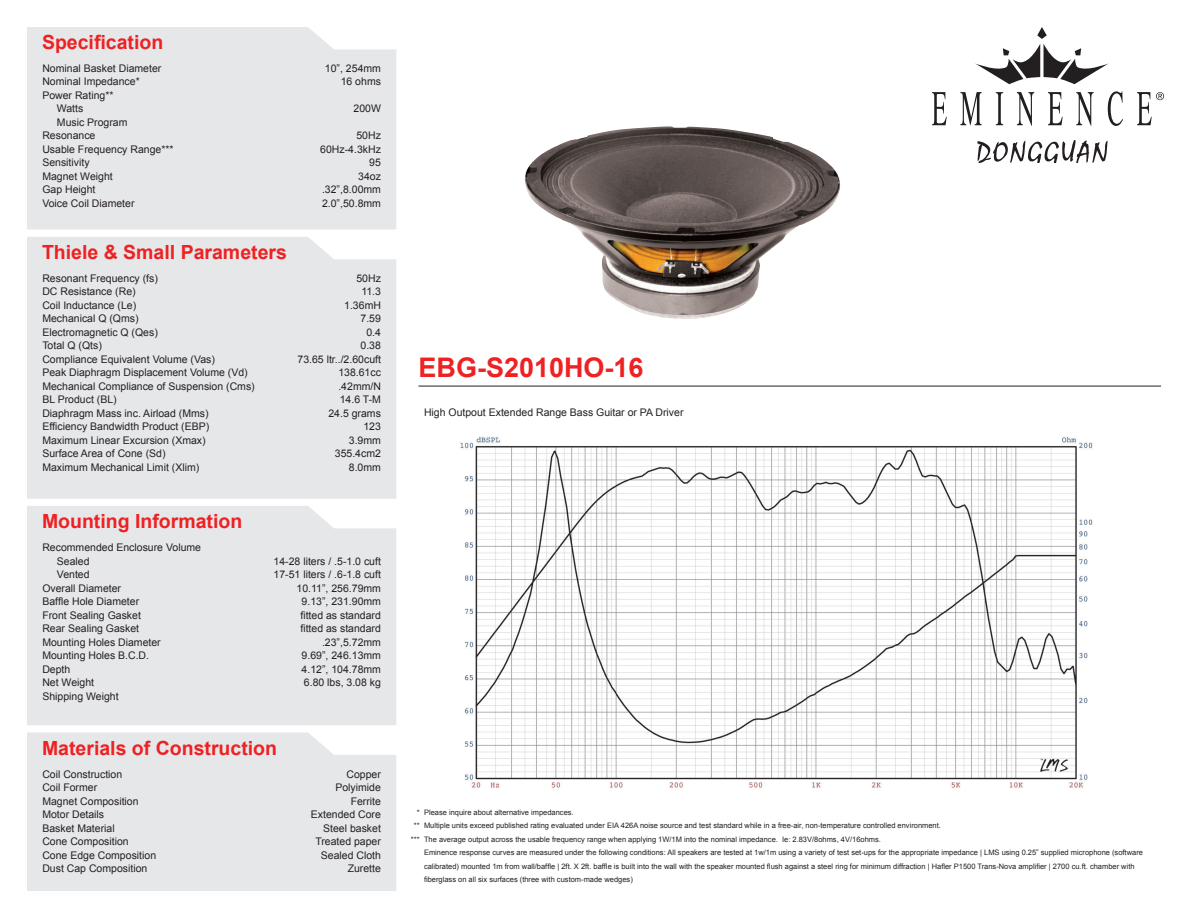
<style>
.page{position:relative;width:1188px;height:918px;background:#fff}
.page>*{position:absolute;margin:0;border:0;box-sizing:border-box;transform-origin:0 0}
.t1{font:700 27px "Arial";color:#ee2123}
.t2{font:700 19.5px "Arial";color:#ee2123}
.t3{font:10.5px/13.5px "Arial";color:#231f20;text-align:right}
.t4{font:7.5px/13.5px "Arial";color:#231f20}
</style>
<div class="page">
<svg style="left:975px;top:27px;width:134px;height:57px"></svg>
<svg style="left:932px;top:92px;width:15px;height:33px"></svg>
<svg style="left:960px;top:92px;width:22px;height:33px"></svg>
<svg style="left:996px;top:92px;width:7px;height:33px"></svg>
<svg style="left:1017px;top:92px;width:17px;height:34px"></svg>
<svg style="left:1048px;top:92px;width:15px;height:33px"></svg>
<svg style="left:1076px;top:92px;width:18px;height:34px"></svg>
<svg style="left:1108px;top:91px;width:15px;height:35px"></svg>
<svg style="left:1137px;top:92px;width:27px;height:33px"></svg>
<svg style="left:977px;top:140px;width:131px;height:22px"></svg>
<hr style="left:418px;top:386px;width:743px;height:1px;background:#231f20">
<div style="left:27px;top:237px;width:369px;height:262px;background:#e6e7e9"></div>
<div style="left:27px;top:27px;width:369px;height:203px;background:#e6e7e9"></div>
<div style="left:27px;top:506px;width:369px;height:219px;background:#e6e7e9"></div>
<div style="left:27px;top:732px;width:369px;height:159px;background:#e6e7e9"></div>
<img style="left:525px;top:126px;width:315px;height:193px">
<img style="left:460px;top:437px;width:633px;height:351px">
<h2 class="t2" style="left:42px;top:29px;width:123px">Specification</h2>
<p class="t3" style="left:42px;top:61px;width:121px">Nominal Basket Diameter</p>
<p class="t3" style="left:42px;top:75px;width:99px">Nominal Impedance*</p>
<p class="t3" style="left:42px;top:88px;width:73px">Power Rating**</p>
<p class="t3" style="left:57px;top:102px;width:28px">Watts</p>
<p class="t3" style="left:57px;top:115px;width:72px">Music Program</p>
<p class="t3" style="left:42px;top:129px;width:55px">Resonance</p>
<p class="t3" style="left:42px;top:142px;width:133px">Usable Frequency Range***</p>
<p class="t3" style="left:42px;top:156px;width:49px">Sensitivity</p>
<p class="t3" style="left:42px;top:169px;width:72px">Magnet Weight</p>
<p class="t3" style="left:42px;top:183px;width:55px">Gap Height</p>
<p class="t3" style="left:42px;top:196px;width:94px">Voice Coil Diameter</p>
<h2 class="t2" style="left:42px;top:239px;width:246px">Thiele &amp; Small Parameters</h2>
<p class="t3" style="left:325px;top:61px;width:58px">10”, 254mm<br>16 ohms</p>
<p class="t3" style="left:354px;top:102px;width:29px">200W</p>
<p class="t3" style="left:320px;top:129px;width:62px">50Hz<br>60Hz-4.3kHz<br>95<br>34oz .32”,8.00mm<br>2.0”,50.8mm</p>
<p class="t3" style="left:42px;top:271px;width:214px;text-align:left">Resonant Frequency (fs)<br>DC Resistance (Re)<br>Coil Inductance (Le)<br>Mechanical Q (Qms)<br>Electromagnetic Q (Qes)<br>Total Q (Qts)<br>Compliance Equivalent Volume (Vas)<br>Peak Diaphragm Displacement Volume (Vd)<br>Mechanical Compliance of Suspension (Cms)<br>BL Product (BL)<br>Diaphragm Mass inc. Airload (Mms)<br>Efficiency Bandwidth Product (EBP)<br>Maximum Linear Excursion (Xmax)<br>Surface Area of Cone (Sd)<br>Maximum Mechanical Limit (Xlim)</p>
<p class="t3" style="left:298px;top:271px;width:85px">50Hz<br>11.3<br>1.36mH<br>7.59<br>0.4<br>0.38<br>73.65 ltr../2.60cuft<br>138.61cc .42mm/N<br>14.6 T-M<br>24.5 grams<br>123<br>3.9mm<br>355.4cm2<br>8.0mm</p>
<h2 class="t2" style="left:42px;top:509px;width:202px">Mounting Information</h2>
<p class="t3" style="left:42px;top:541px;width:160px">Recommended Enclosure Volume</p>
<p class="t3" style="left:57px;top:555px;width:34px">Sealed</p>
<p class="t3" style="left:57px;top:568px;width:34px">Vented</p>
<p class="t3" style="left:42px;top:582px;width:80px">Overall Diameter</p>
<p class="t3" style="left:42px;top:595px;width:98px">Baffle Hole Diameter</p>
<p class="t3" style="left:42px;top:609px;width:100px">Front Sealing Gasket</p>
<p class="t3" style="left:42px;top:622px;width:98px">Rear Sealing Gasket</p>
<p class="t3" style="left:42px;top:636px;width:120px">Mounting Holes Diameter</p>
<p class="t3" style="left:42px;top:649px;width:108px">Mounting Holes B.C.D.</p>
<p class="t3" style="left:42px;top:663px;width:30px">Depth</p>
<p class="t3" style="left:42px;top:676px;width:53px">Net Weight</p>
<p class="t3" style="left:42px;top:690px;width:78px">Shipping Weight</p>
<p class="t3" style="left:274px;top:555px;width:109px">14-28 liters / .5-1.0 cuft<br>17-51 liters / .6-1.8 cuft<br>10.11”, 256.79mm<br>9.13”, 231.90mm<br>fitted as standard<br>fitted as standard .23”,5.72mm<br>9.69”, 246.13mm<br>4.12”, 104.78mm<br>6.80 lbs, 3.08 kg</p>
<h2 class="t2" style="left:42px;top:735px;width:237px">Materials of Construction</h2>
<p class="t3" style="left:42px;top:768px;width:115px;text-align:left">Coil Construction<br>Coil Former<br>Magnet Composition<br>Motor Details<br>Basket Material<br>Cone Composition<br>Cone Edge Composition<br>Dust Cap Composition</p>
<p class="t3" style="left:311px;top:768px;width:72px">Copper<br>Polyimide<br>Ferrite<br>Extended Core<br>Steel basket<br>Treated paper<br>Sealed Cloth<br>Zurette</p>
<h1 class="t1" style="left:418px;top:350px;width:227px">EBG-S2010HO-16</h1>
<p class="t3" style="left:424px;top:406px;width:261px">High Outpout Extended Range Bass Guitar or PA Driver</p>
<p class="t4" style="left:411px;top:806px;width:10px;text-align:right">* ** ***</p>
<p class="t4" style="left:424px;top:806px;width:720px">Please inquire about alternative impedances.<br>Multiple units exceed published rating evaluated under EIA 426A noise source and test standard while in a free-air, non-temperature controlled environment.<br>The average output across the usable frequency range when applying 1W/1M into the nominal impedance. Ie: 2.83V/8ohms, 4V/16ohms.<br>Eminence response curves are measured under the following conditions: All speakers are tested at 1w/1m using a variety of test set-ups for the appropriate impedance | LMS using 0.25” supplied microphone (software calibrated) mounted 1m from wall/baffle | 2ft. X 2ft. baffle is built into the wall with the speaker mounted flush against a steel ring for minimum diffraction | Hafler P1500 Trans-Nova amplifier | 2700 cu.ft. chamber with fiberglass on all six surfaces (three with custom-made wedges)</p>
</div>
